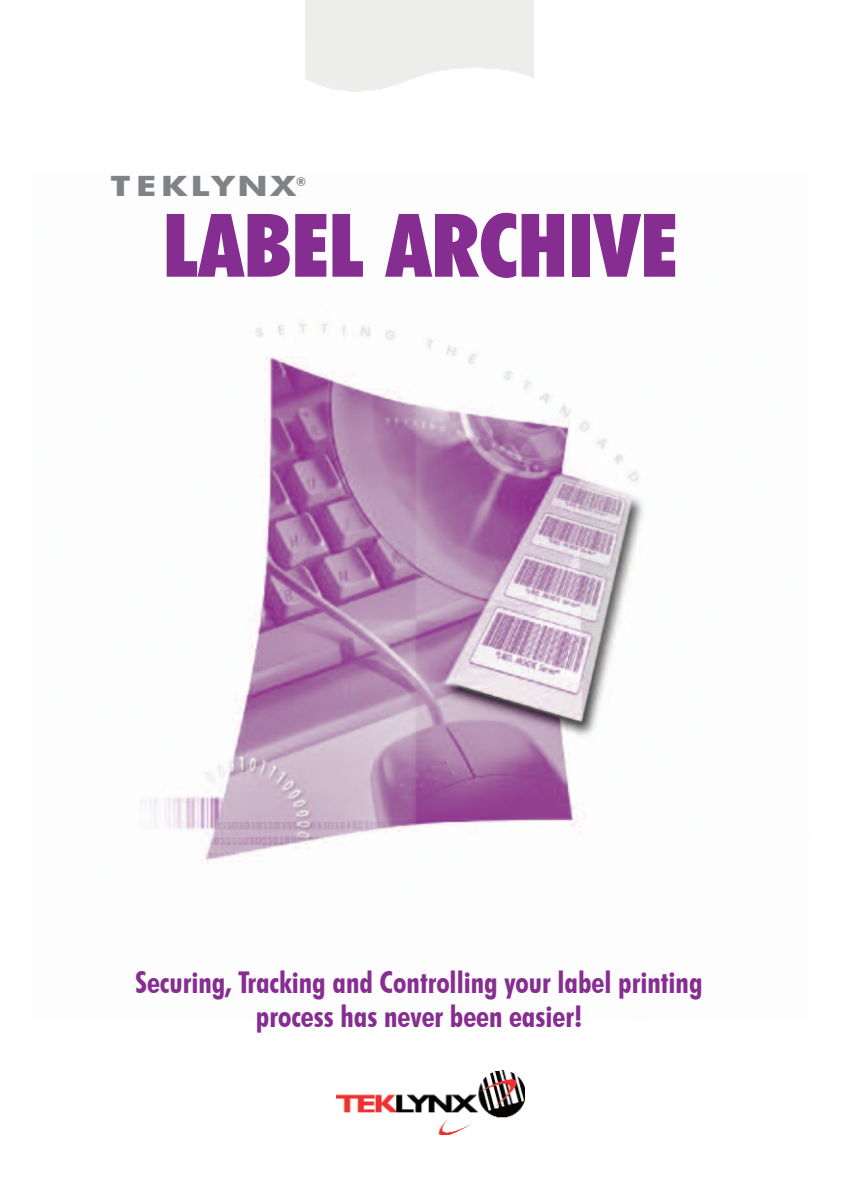
<style>
.page{position:relative;width:842px;height:1191px;background:#fff}
.page>*{position:absolute;margin:0;border:0;box-sizing:border-box;transform-origin:0 0}
.t1{font:900 condensed 88px "Futura BT";color:#862d91}
.t2{font:700 condensed 30px/34px "Futura BT";color:#862d91;text-align:center}
.t3{font:700 28px "Futura BT";letter-spacing:.08em;color:#808285;scale:1.3 1}
.t4{font:700 12px "Futura BT";color:#808285}
</style>
<div class="page">
<img style="left:141px;top:321px;width:503px;height:543px">
<img style="left:336px;top:1070px;width:188px;height:64px">
<p class="t3" style="left:111px;top:169px;width:144px">TEKLYNX</p>
<p class="t4" style="left:296px;top:174px;width:11px">®</p>
<h1 class="t1" style="left:163px;top:192px;width:516px">LABEL ARCHIVE</h1>
<p class="t2" style="left:136px;top:964px;width:568px">Securing, Tracking and Controlling your label printing process has never been easier!</p>
</div>
